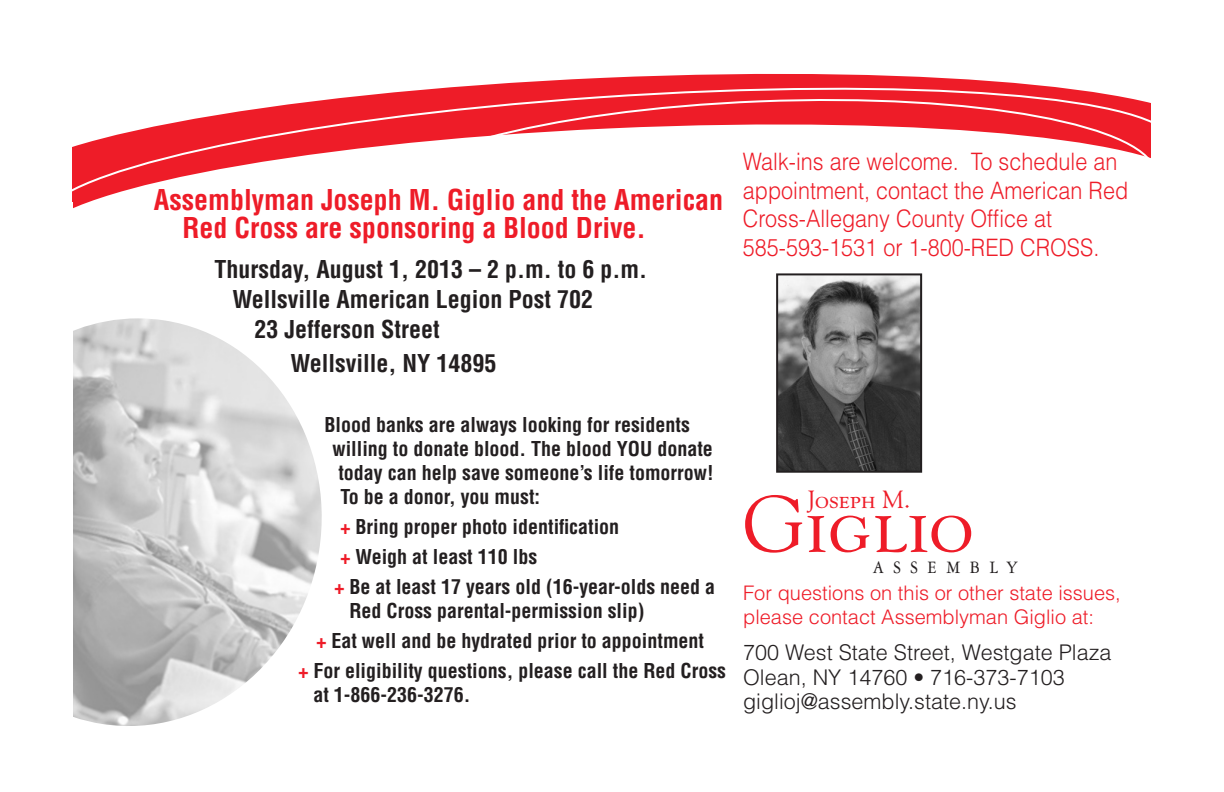
<style>
.page{position:relative;width:1224px;height:792px;background:#fff}
.page>*{position:absolute;margin:0;border:0;box-sizing:border-box;transform-origin:0 0}
.t1{font:79.6px "Goudy SC";color:#ee1c28}
.t2{font:700 condensed 28px/28px "Helvetica";color:#ee1c28}
.t3{font:24.8px "Goudy SC";color:#ee1c28}
.t4{font:300 24px/28.8px "Helvetica";color:#ee1c28;scale:.9 1}
.t5{font:700 condensed 24px "Helvetica";color:#231f20}
.t6{font:300 21.6px/24.6px "Helvetica";color:#231f20}
.t7{font:700 condensed 20px/24px "Helvetica";color:#231f20}
.t8{font:300 20px/24.6px "Helvetica";color:#ee1c28}
.t9{font:18.6px "Garamond Three";letter-spacing:.57em;color:#231f20;scale:.9 1}
.s1{color:#ee1c28}
</style>
<div class="page">
<svg style="left:72px;top:76px;width:1027px;height:212px"></svg>
<svg style="left:372px;top:93px;width:779px;height:194px"></svg>
<img style="left:779px;top:276px;width:140px;height:194px">
<div style="left:776px;top:273px;width:146px;height:200px;border:2px solid #231f20"></div>
<img style="left:73px;top:318px;width:249px;height:408px">
<p class="t2" style="left:182px;top:185px;width:542px;text-indent:-29px">Assemblyman Joseph M. Giglio and the American<br>Red Cross are sponsoring a Blood Drive.</p>
<p class="t5" style="left:214px;top:254px;width:434px">Thursday, August 1, 2013 – 2 p.m. to 6 p.m.</p>
<p class="t5" style="left:232px;top:284px;width:362px">Wellsville American Legion Post 702</p>
<p class="t5" style="left:254px;top:314px;width:187px">23 Jefferson Street</p>
<p class="t5" style="left:290px;top:348px;width:208px">Wellsville, NY 14895</p>
<p class="t7" style="left:324px;top:412px;width:367px">Blood banks are always looking for residents</p>
<p class="t7" style="left:332px;top:436px;width:382px">willing to donate blood. The blood YOU donate</p>
<p class="t7" style="left:338px;top:460px;width:377px">today can help save someone’s life tomorrow!</p>
<p class="t7" style="left:340px;top:484px;width:201px">To be a donor, you must:</p>
<p class="t7" style="left:340px;top:514px;width:280px"><span class="s1">+</span> Bring proper photo identification</p>
<p class="t7" style="left:340px;top:544px;width:198px"><span class="s1">+</span> Weigh at least 110 lbs</p>
<p class="t7" style="left:349px;top:574px;width:367px;text-indent:-15px"><span class="s1">+</span> Be at least 17 years old (16-year-olds need a<br>Red Cross parental-permission slip)</p>
<p class="t7" style="left:316px;top:628px;width:389px"><span class="s1">+</span> Eat well and be hydrated prior to appointment</p>
<p class="t7" style="left:313px;top:658px;width:414px;text-indent:-15px"><span class="s1">+</span> For eligibility questions, please call the Red Cross at 1-866-236-3276.</p>
<p class="t4" style="left:743px;top:147px;width:430px">Walk-ins are welcome. To schedule an appointment, contact the American Red<br>Cross-Allegany County Office at</p>
<p class="t4" style="left:743px;top:233px;width:398px">585-593-1531 or 1-800-RED CROSS.</p>
<p class="t3" style="left:807px;top:485px;width:104px">Joseph M.</p>
<p class="t1" style="left:743px;top:477px;width:232px">Giglio</p>
<p class="t9" style="left:873px;top:557px;width:162px">ASSEMBLY</p>
<p class="t8" style="left:743px;top:580px;width:379px">For questions on this or other state issues, please contact Assemblyman Giglio at:</p>
<p class="t6" style="left:743px;top:640px;width:370px">700 West State Street, Westgate Plaza<br>Olean, NY 14760 • 716-373-7103 giglioj@assembly.state.ny.us</p>
</div>
